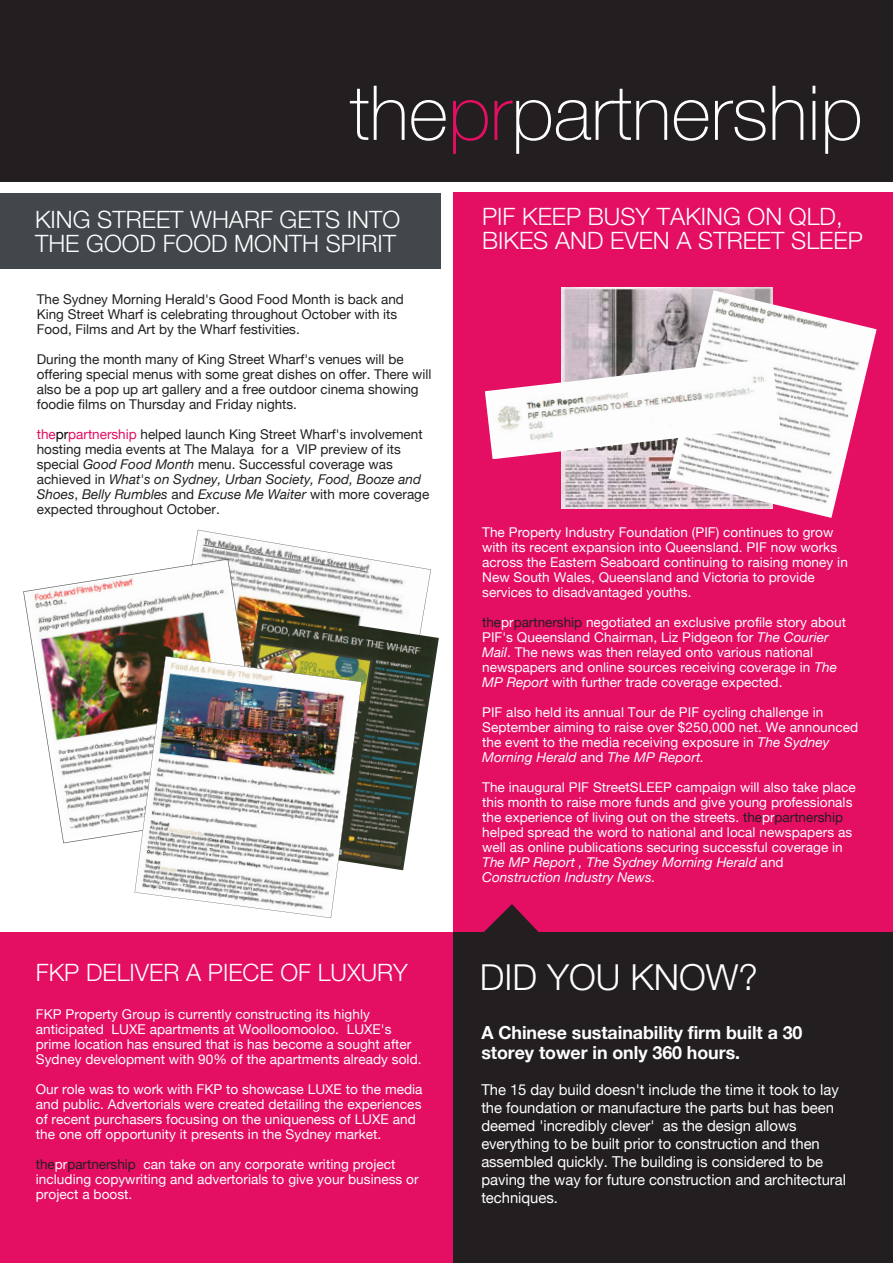
<style>
.page{position:relative;width:893px;height:1263px;background:#fff}
.page>*{position:absolute;margin:0;border:0;box-sizing:border-box;transform-origin:0 0}
.t1{font:300 36px "Helvetica Neue";color:#fff}
.t2{font:300 24px/24px "Helvetica Neue";color:#fff}
.t3{font:700 18px/19.5px "Helvetica Neue";letter-spacing:-.005em;color:#fff}
.t4{font:15px/18px "Helvetica Neue";letter-spacing:-.005em;color:#fff}
.t5{font:13.5px/15px "Helvetica Neue";letter-spacing:.005em;color:#fff}
.t6{font:13.5px/15px "Helvetica Neue";color:#231f20}
.s1{color:#e40e63}
.s2{color:#000}
.s3{font-style:italic}
.s4{color:#231f20}
</style>
<div class="page">
<svg style="left:192px;top:530px;width:239px;height:80px"></svg>
<img style="left:268px;top:610px;width:171px;height:260px">
<div style="left:0;top:193px;width:440px;height:76px;background:#41474a"></div>
<div style="left:0;top:0;width:892px;height:181px;background:#231f20"></div>
<svg style="left:350px;top:89px;width:18px;height:51px"></svg>
<svg style="left:374px;top:86px;width:31px;height:54px"></svg>
<svg style="left:411px;top:100px;width:35px;height:41px"></svg>
<svg style="left:453px;top:100px;width:35px;height:54px"></svg>
<svg style="left:494px;top:89px;width:173px;height:65px"></svg>
<svg style="left:674px;top:100px;width:35px;height:41px"></svg>
<svg style="left:715px;top:100px;width:50px;height:41px"></svg>
<svg style="left:772px;top:86px;width:31px;height:54px"></svg>
<hr style="left:812px;top:101px;width:3px;height:39px;background:#fff">
<svg style="left:812px;top:86px;width:3px;height:8px"></svg>
<svg style="left:825px;top:100px;width:35px;height:54px"></svg>
<div style="left:453px;top:192px;width:439px;height:856px;background:#e40e63"></div>
<img style="left:562px;top:287px;width:211px;height:221px">
<div style="left:0;top:932px;width:457px;height:331px;background:#e40e63"></div>
<div style="left:453px;top:932px;width:440px;height:331px;background:#231f20"></div>
<svg style="left:484px;top:904px;width:55px;height:28px"></svg>
<img style="left:668px;top:290px;width:209px;height:228px">
<img style="left:485px;top:358px;width:295px;height:101px">
<img style="left:23px;top:559px;width:245px;height:284px">
<img style="left:135px;top:656px;width:227px;height:262px">
<h2 class="t2" style="left:35px;top:207px;width:367px">KING STREET WHARF GETS INTO<br>THE GOOD FOOD MONTH SPIRIT</h2>
<p class="t6" style="left:37px;top:291px;width:369px">The Sydney Morning Herald's Good Food Month is back and<br>King Street Wharf is celebrating throughout October with its<br>Food, Films and Art by the Wharf festivities.</p>
<p class="t6" style="left:37px;top:351px;width:396px">During the month many of King Street Wharf's venues will be offering special menus with some great dishes on offer. There will also be a pop up art gallery and a free outdoor cinema showing foodie films on Thursday and Friday nights.</p>
<p class="t6" style="left:37px;top:426px;width:394px"><span class="s1">the</span><span class="s2">pr</span><span class="s1">partnership</span> helped launch King Street Wharf's involvement hosting media events at The Malaya for a VIP preview of its special <span class="s3">Good Food Month</span> menu. Successful coverage was achieved in <span class="s3">What's on Sydney, Urban Society, Food, Booze and Shoes</span>, <span class="s3">Belly Rumbles</span> and <span class="s3">Excuse Me Waiter</span> with more coverage expected throughout October.</p>
<h2 class="t2" style="left:36px;top:960px;width:374px">FKP DELIVER A PIECE OF LUXURY</h2>
<p class="t5" style="left:36px;top:1005px;width:387px">FKP Property Group is currently constructing its highly anticipated LUXE apartments at Woolloomooloo. LUXE's prime location has ensured that is has become a sought after Sydney development with 90% of the apartments already sold.</p>
<p class="t5" style="left:36px;top:1080px;width:388px">Our role was to work with FKP to showcase LUXE to the media and public. Advertorials were created detailing the experiences of recent purchasers focusing on the uniqueness of LUXE and the one off opportunity it presents in the Sydney market.</p>
<p class="t5" style="left:36px;top:1155px;width:384px"><span class="s4">the</span>pr<span class="s4">partnership</span> can take on any corporate writing project including copywriting and advertorials to give your business or project a boost.</p>
<h2 class="t2" style="left:482px;top:204px;width:382px">PIF KEEP BUSY TAKING ON QLD,<br>BIKES AND EVEN A STREET SLEEP</h2>
<p class="t5" style="left:482px;top:524px;width:367px">The Property Industry Foundation (PIF) continues to grow with its recent expansion into Queensland. PIF now works across the Eastern Seaboard continuing to raising money in New South Wales, Queensland and Victoria to provide services to disadvantaged youths.</p>
<p class="t5" style="left:482px;top:614px;width:365px"><span class="s4">the</span>pr<span class="s4">partnership</span> negotiated an exclusive profile story about PIF's Queensland Chairman, Liz Pidgeon for <span class="s3">The Courier Mail</span>. The news was then relayed onto various national newspapers and online sources receiving coverage in <span class="s3">The MP Report</span> with further trade coverage expected.</p>
<p class="t5" style="left:482px;top:704px;width:378px">PIF also held its annual Tour de PIF cycling challenge in September aiming to raise over $250,000 net. We announced the event to the media receiving exposure in <span class="s3">The Sydney Morning Herald</span> and <span class="s3">The MP Report.</span></p>
<p class="t5" style="left:482px;top:779px;width:375px">The inaugural PIF StreetSLEEP campaign will also take place this month to raise more funds and give young professionals the experience of living out on the streets. <span class="s4">the</span>pr<span class="s4">partnership </span>helped spread the word to national and local newspapers as well as online publications securing successful coverage in <span class="s3">The MP Report , The Sydney Morning Herald</span> and <span class="s3">Construction Industry News.</span></p>
<h1 class="t1" style="left:480px;top:955px;width:279px">DID YOU KNOW?</h1>
<h3 class="t3" style="left:481px;top:1022px;width:323px">A Chinese sustainability firm built a 30 storey tower in only 360 hours.</h3>
<p class="t4" style="left:481px;top:1079px;width:366px">The 15 day build doesn't include the time it took to lay the foundation or manufacture the parts but has been deemed 'incredibly clever' as the design allows everything to be built prior to construction and then assembled quickly. The building is considered to be paving the way for future construction and architectural techniques.</p>
</div>
